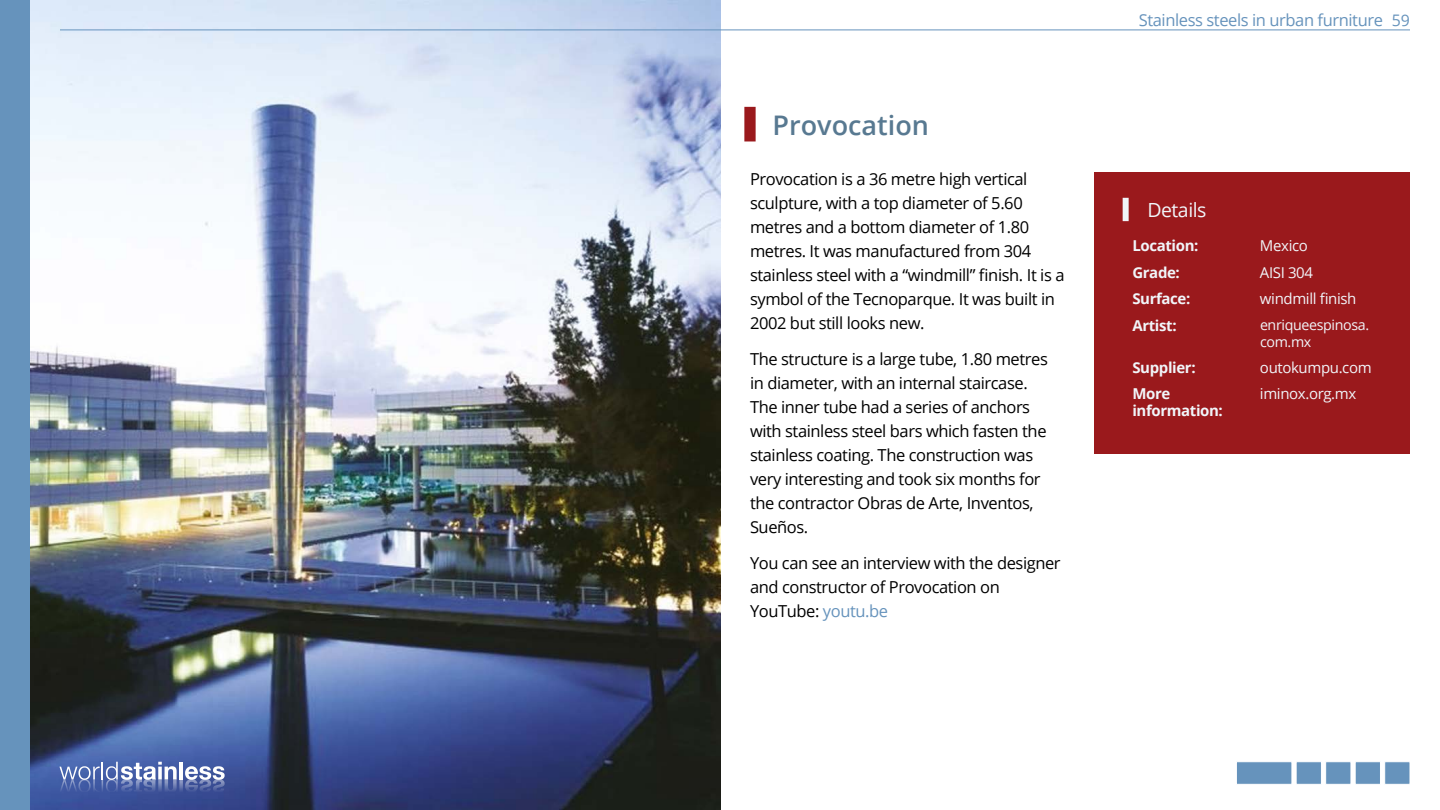
<style>
.page{position:relative;width:1440px;height:810px;background:#fff}
.page>*{position:absolute;margin:0;border:0;box-sizing:border-box;transform-origin:0 0}
.t1{font:600 27px "Open Sans";color:#587991}
.t2{font:19.5px "Open Sans";letter-spacing:-.025em;color:#f1f5f9}
.t3{font:16.5px/24px "Open Sans";letter-spacing:-.025em;color:#000}
.t4{font:16.5px "Open Sans";letter-spacing:-.025em;color:#6693bc}
.t5{font:700 15px/16.5px "Open Sans";letter-spacing:-.025em;color:#f1f5f9}
.t6{font:15px "Open Sans";letter-spacing:-.025em;color:#f1f5f9}
.t7{font:14.25px/16.5px "Open Sans";letter-spacing:-.025em;color:#f1f5f9}
.s1{color:#6693bc}
.s2{font-size:15.9px}
</style>
<div class="page">
<div style="left:744px;top:107px;width:12px;height:34px;background:#9a191c"></div>
<div style="left:1095px;top:172px;width:315px;height:281px;background:#9a191c"></div>
<div style="left:1123px;top:198px;width:6px;height:23px;background:#f1f5f9"></div>
<img style="left:31px;top:0;width:690px;height:810px">
<div style="left:0;top:0;width:30px;height:810px;background:#6693bc"></div>
<hr style="left:60px;top:30px;width:1350px;height:1px;background:#6693bc">
<svg style="left:59px;top:762px;width:166px;height:35px"></svg>
<div style="left:1236px;top:762px;width:56px;height:23px;background:#6693bc;border:1px solid #fff"></div>
<div style="left:1296px;top:762px;width:26px;height:23px;background:#6693bc;border:1px solid #fff"></div>
<div style="left:1325px;top:762px;width:26px;height:23px;background:#6693bc;border:1px solid #fff"></div>
<div style="left:1355px;top:762px;width:26px;height:23px;background:#6693bc;border:1px solid #fff"></div>
<div style="left:1385px;top:762px;width:25px;height:23px;background:#6693bc;border:1px solid #fff"></div>
<h1 class="t1" style="left:772px;top:107px;width:158px">Provocation</h1>
<p class="t3" style="left:750px;top:167px;width:316px">Provocation is a 36 metre high vertical sculpture, with a top diameter of 5.60 metres and a bottom diameter of 1.80 metres. It was manufactured from 304 stainless steel with a “windmill” finish. It is a symbol of the Tecnoparque. It was built in 2002 but still looks new.</p>
<p class="t3" style="left:750px;top:347px;width:299px">The structure is a large tube, 1.80 metres in diameter, with an internal staircase.<br>The inner tube had a series of anchors with stainless steel bars which fasten the stainless coating. The construction was very interesting and took six months for the contractor Obras de Arte, Inventos, Sueños.</p>
<p class="t3" style="left:750px;top:551px;width:312px">You can see an interview with the designer and constructor of Provocation on<br>YouTube: <span class="s1">youtu.be</span></p>
<p class="t4" style="left:1139px;top:8px;width:273px">Stainless steels in urban furniture <span class="s2">59</span></p>
<p class="t2" style="left:1147px;top:197px;width:61px">Details</p>
<p class="t5" style="left:1132px;top:237px;width:68px">Location:</p>
<p class="t6" style="left:1260px;top:235px;width:49px">Mexico</p>
<p class="t5" style="left:1132px;top:264px;width:49px">Grade:</p>
<p class="t6" style="left:1260px;top:262px;width:55px">AISI 304</p>
<p class="t5" style="left:1132px;top:290px;width:60px">Surface:</p>
<p class="t6" style="left:1260px;top:288px;width:98px">windmill finish</p>
<p class="t5" style="left:1132px;top:317px;width:46px">Artist:</p>
<p class="t7" style="left:1260px;top:316px;width:111px">enriqueespinosa. com.mx</p>
<p class="t5" style="left:1132px;top:359px;width:65px">Supplier:</p>
<p class="t6" style="left:1260px;top:357px;width:113px">outokumpu.com</p>
<p class="t5" style="left:1132px;top:385px;width:92px">More information:</p>
<p class="t6" style="left:1260px;top:384px;width:98px">iminox.org.mx</p>
</div>
